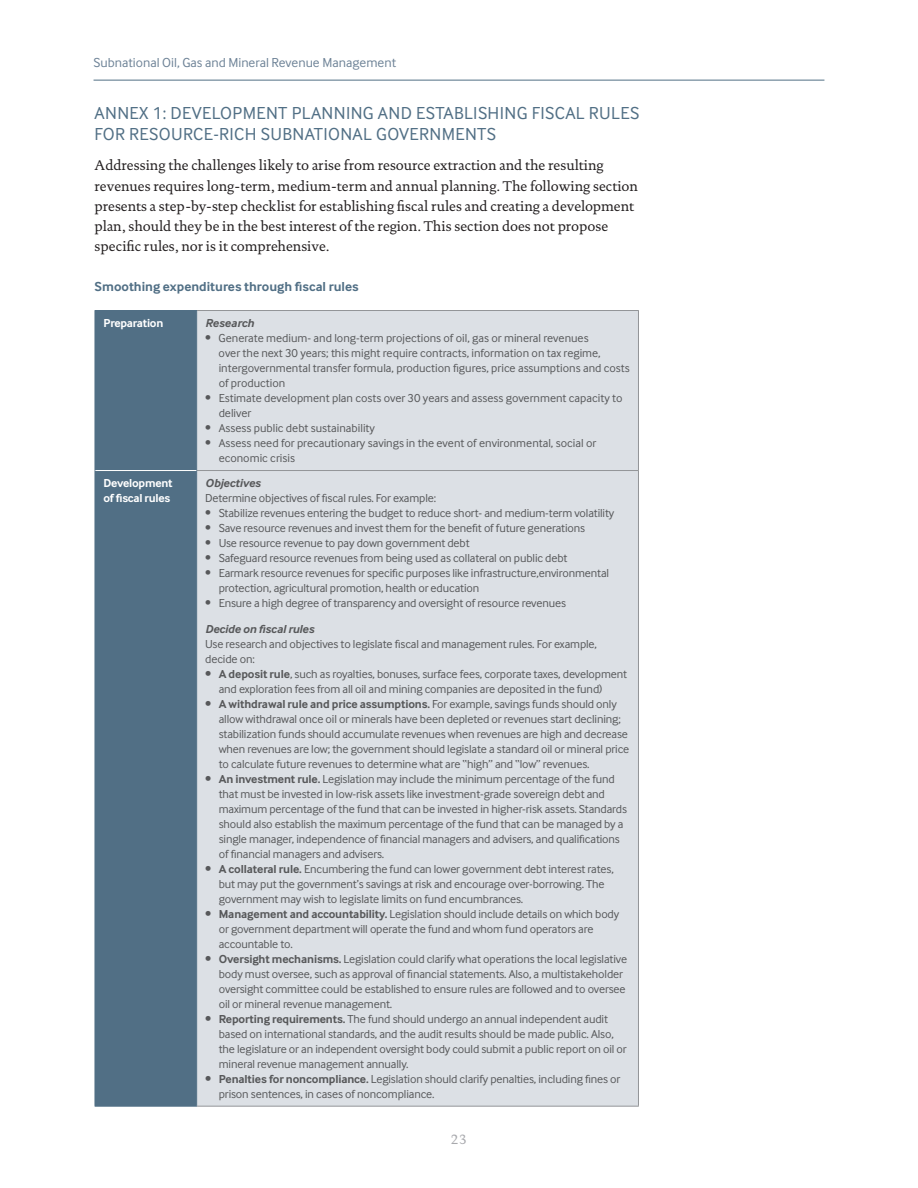
<style>
.page{position:relative;width:918px;height:1188px;background:#fff}
.page>*{position:absolute;margin:0;border:0;box-sizing:border-box;transform-origin:0 0}
.t1{font:18px/20.2px "Inter Face";letter-spacing:.02em;color:#516f85}
.t2{font:14.25px/20.2px "DTL Documenta T";color:#231f20}
.t3{font:13.5px "Inter Face";color:#6e8397}
.t4{font:700 13.5px "Inter Face";color:#516f85}
.t5{font:13.5px "DTL Documenta T";color:#a8a9ad}
.t6{font:12px/15px "Inter Face";letter-spacing:-.01em;color:#57585a}
.t7{font:italic 700 12px "Inter Face";letter-spacing:-.01em;color:#57585a}
.t8{font:700 12px/15px "Inter Face";letter-spacing:-.02em;color:#fff}
.s1{font-weight:700}
</style>
<div class="page">
<hr style="left:94px;top:80px;width:730px;height:1px;background:#516f85">
<div style="left:96px;top:311px;width:100px;height:795px;background:#516f85"></div>
<div style="left:197px;top:311px;width:441px;height:795px;background:#dce0e5"></div>
<hr style="left:197px;top:310px;width:442px;height:1px;background:#939598">
<hr style="left:638px;top:311px;width:1px;height:159px;background:#939598">
<hr style="left:197px;top:470px;width:442px;height:1px;background:#939598">
<hr style="left:638px;top:471px;width:1px;height:635px;background:#939598">
<hr style="left:197px;top:1106px;width:442px;height:1px;background:#939598">
<hr style="left:95px;top:310px;width:102px;height:1px;background:#516f85">
<hr style="left:95px;top:311px;width:1px;height:160px;background:#516f85">
<hr style="left:196px;top:311px;width:1px;height:160px;background:#516f85">
<hr style="left:95px;top:471px;width:1px;height:635px;background:#516f85">
<hr style="left:196px;top:471px;width:1px;height:635px;background:#516f85">
<hr style="left:95px;top:1106px;width:102px;height:1px;background:#516f85">
<hr style="left:95px;top:470px;width:101px;height:1px;background:#fff">
<p class="t3" style="left:94px;top:55px;width:304px">Subnational Oil, Gas and Mineral Revenue Management</p>
<h1 class="t1" style="left:95px;top:103px;width:546px">ANNEX 1: DEVELOPMENT PLANNING AND ESTABLISHING FISCAL RULES<br>FOR RESOURCE-RICH SUBNATIONAL GOVERNMENTS</h1>
<p class="t2" style="left:95px;top:155px;width:545px">Addressing the challenges likely to arise from resource extraction and the resulting revenues requires long-term, medium-term and annual planning. The following section presents a step-by-step checklist for establishing fiscal rules and creating a development plan, should they be in the best interest of the region. This section does not propose specific rules, nor is it comprehensive.</p>
<p class="t4" style="left:95px;top:279px;width:266px">Smoothing expenditures through fiscal rules</p>
<p class="t8" style="left:103px;top:315px;width:61px">Preparation</p>
<p class="t7" style="left:205px;top:316px;width:51px">Research</p>
<p class="t6" style="left:219px;top:330px;width:413px;text-indent:-14px">• Generate medium- and long-term projections of oil, gas or mineral revenues<br>over the next 30 years; this might require contracts, information on tax regime, intergovernmental transfer formula, production figures, price assumptions and costs of production</p>
<p class="t6" style="left:219px;top:390px;width:405px;text-indent:-14px">• Estimate development plan costs over 30 years and assess government capacity to deliver</p>
<p class="t6" style="left:205px;top:420px;width:171px">• Assess public debt sustainability</p>
<p class="t6" style="left:219px;top:435px;width:379px;text-indent:-14px">• Assess need for precautionary savings in the event of environmental, social or economic crisis</p>
<p class="t8" style="left:104px;top:475px;width:71px">Development of fiscal rules</p>
<p class="t7" style="left:205px;top:476px;width:57px">Objectives</p>
<p class="t6" style="left:205px;top:490px;width:232px">Determine objectives of fiscal rules. For example:</p>
<p class="t6" style="left:205px;top:505px;width:411px">• Stabilize revenues entering the budget to reduce short- and medium-term volatility</p>
<p class="t6" style="left:205px;top:520px;width:381px">• Save resource revenues and invest them for the benefit of future generations</p>
<p class="t6" style="left:205px;top:535px;width:266px">• Use resource revenue to pay down government debt</p>
<p class="t6" style="left:205px;top:550px;width:364px">• Safeguard resource revenues from being used as collateral on public debt</p>
<p class="t6" style="left:219px;top:565px;width:392px;text-indent:-14px">• Earmark resource revenues for specific purposes like infrastructure,environmental protection, agricultural promotion, health or education</p>
<p class="t6" style="left:205px;top:595px;width:362px">• Ensure a high degree of transparency and oversight of resource revenues</p>
<p class="t7" style="left:205px;top:622px;width:110px">Decide on fiscal rules</p>
<p class="t6" style="left:205px;top:636px;width:393px">Use research and objectives to legislate fiscal and management rules. For example, decide on:</p>
<p class="t6" style="left:219px;top:666px;width:410px;text-indent:-14px"><span class="s1">• A deposit rule</span>, such as royalties, bonuses, surface fees, corporate taxes, development and exploration fees from all oil and mining companies are deposited in the fund)</p>
<p class="t6" style="left:219px;top:696px;width:412px;text-indent:-14px"><span class="s1">• A withdrawal rule and price assumptions.</span> For example, savings funds should only allow withdrawal once oil or minerals have been depleted or revenues start declining; stabilization funds should accumulate revenues when revenues are high and decrease when revenues are low; the government should legislate a standard oil or mineral price to calculate future revenues to determine what are “high” and “low” revenues.</p>
<p class="t6" style="left:219px;top:771px;width:410px;text-indent:-14px"><span class="s1">• An investment rule.</span> Legislation may include the minimum percentage of the fund that must be invested in low-risk assets like investment-grade sovereign debt and maximum percentage of the fund that can be invested in higher-risk assets. Standards should also establish the maximum percentage of the fund that can be managed by a single manager, independence of financial managers and advisers, and qualifications of financial managers and advisers.</p>
<p class="t6" style="left:219px;top:861px;width:397px;text-indent:-14px"><span class="s1">• A collateral rule.</span> Encumbering the fund can lower government debt interest rates, but may put the government’s savings at risk and encourage over-borrowing. The government may wish to legislate limits on fund encumbrances.</p>
<p class="t6" style="left:219px;top:906px;width:402px;text-indent:-14px"><span class="s1">• Management and accountability.</span> Legislation should include details on which body or government department will operate the fund and whom fund operators are accountable to.</p>
<p class="t6" style="left:219px;top:951px;width:410px;text-indent:-14px"><span class="s1">• Oversight mechanisms.</span> Legislation could clarify what operations the local legislative body must oversee, such as approval of financial statements. Also, a multistakeholder oversight committee could be established to ensure rules are followed and to oversee oil or mineral revenue management.</p>
<p class="t6" style="left:219px;top:1011px;width:410px;text-indent:-14px"><span class="s1">• Reporting requirements.</span> The fund should undergo an annual independent audit based on international standards, and the audit results should be made public. Also, the legislature or an independent oversight body could submit a public report on oil or mineral revenue management annually.</p>
<p class="t6" style="left:219px;top:1071px;width:403px;text-indent:-14px"><span class="s1">• Penalties for noncompliance.</span> Legislation should clarify penalties, including fines or prison sentences, in cases of noncompliance.</p>
<p class="t5" style="left:451px;top:1131px;width:18px">23</p>
</div>
